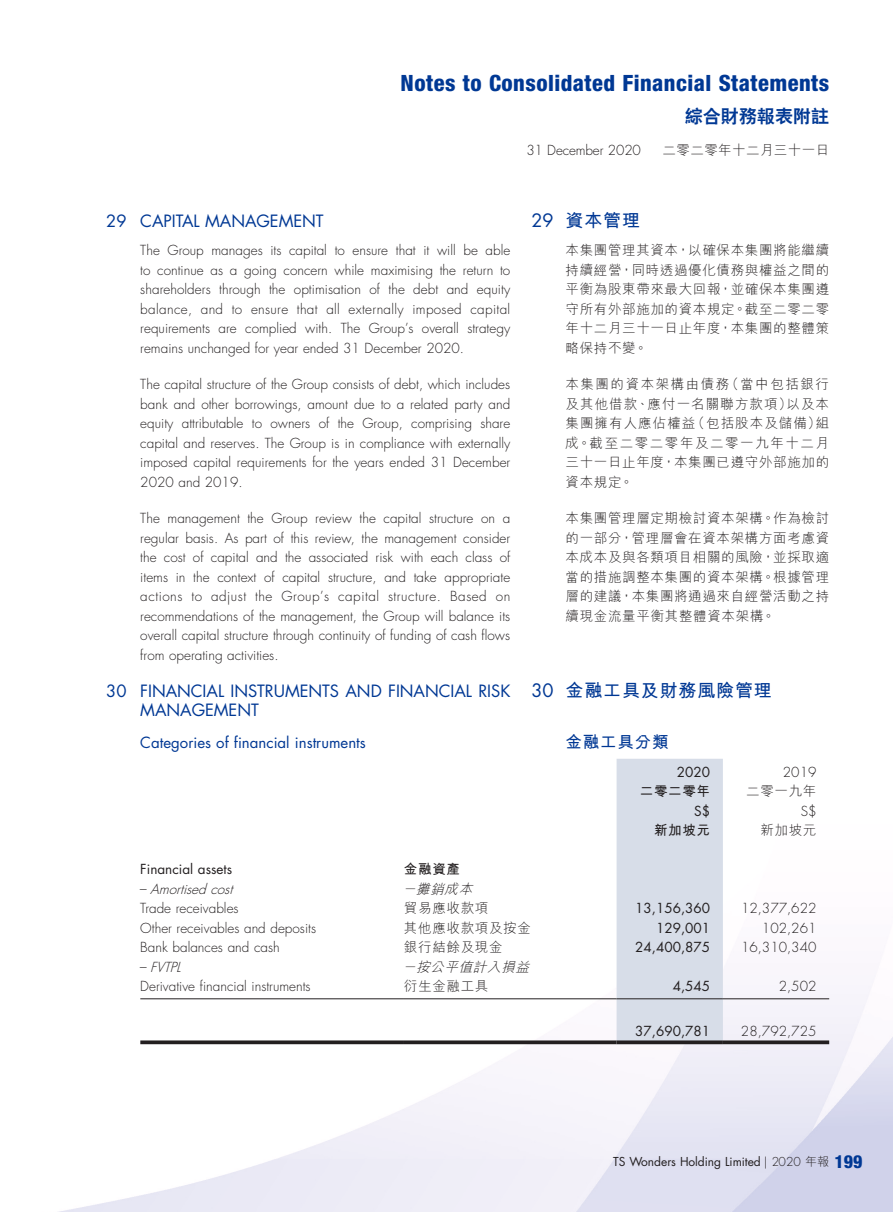
<style>
.page{position:relative;width:893px;height:1212px;background:#fff}
.page>*{position:absolute;margin:0;border:0;box-sizing:border-box;transform-origin:0 0}
.t1{font:800 condensed 22.5px "Helvetica Neue LT Std";letter-spacing:.02em;color:#003894}
.t2{font:700 18px "M Hei HK";letter-spacing:.045em;color:#003894}
.t3{font:800 18px "C Hei 2 HK";letter-spacing:.005em;color:#003894}
.t4{font:16.5px/19.5px "Futura Std";letter-spacing:-.005em;color:#003894}
.t5{font:700 16.5px "M Hei HK";letter-spacing:.05em;color:#003894}
.t6{font:15px "Futura Std";color:#003894}
.t7{font:300 13.5px/19.5px "Futura Std";color:#231f20;text-align:justify}
.t8{font:300 13.5px/19.5px "M Hei HK";letter-spacing:.05em;color:#231f20;text-align:justify}
.t9{font:13.5px "Futura Std";color:#231f20}
.t10{font:italic 300 13.5px "Futura Std";color:#231f20}
.t11{font:italic 300 13.5px "M Hei HK";color:#231f20}
.t12{font:700 13.5px "M Hei HK";letter-spacing:.05em;color:#231f20}
.t13{font:300 13.5px "M Hei HK";letter-spacing:.03em;color:#231f20}
.t14{font:12px "Futura Std";letter-spacing:-.005em;color:#231f20}
.s1{font-family:"Futura Std";font-weight:400}
.s2{font-weight:300}
.s3{font-family:"M Hei HK";font-weight:300}
.s4{font-family:"Helvetica Neue LT Std";font-weight:800;font-stretch:condensed;font-size:18px;color:#003894}
</style>
<div class="page">
<div style="left:617px;top:759px;width:106px;height:281px;background:#d7dde8"></div>
<hr style="left:140px;top:998px;width:264px;height:1px;background:#231f20">
<hr style="left:404px;top:998px;width:213px;height:1px;background:#231f20">
<hr style="left:617px;top:998px;width:106px;height:1px;background:#231f20">
<hr style="left:723px;top:998px;width:106px;height:1px;background:#231f20">
<svg style="left:140px;top:1040px;width:264px;height:4px"></svg>
<svg style="left:404px;top:1040px;width:213px;height:4px"></svg>
<svg style="left:617px;top:1040px;width:106px;height:4px"></svg>
<svg style="left:723px;top:1040px;width:106px;height:4px"></svg>
<h1 class="t1" style="left:401px;top:69px;width:430px">Notes to Consolidated Financial Statements</h1>
<h2 class="t3" style="left:685px;top:107px;width:146px">綜合財務報表附註</h2>
<p class="t7" style="left:526px;top:140px;width:116px">31 December 2020</p>
<p class="t13" style="left:663px;top:143px;width:168px">二零二零年十二月三十一日</p>
<p class="t4" style="left:106px;top:212px;width:219px">29 CAPITAL MANAGEMENT</p>
<p class="t7" style="left:140px;top:241px;width:371px">The Group manages its capital to ensure that it will be able to continue as a going concern while maximising the return to shareholders through the optimisation of the debt and equity balance, and to ensure that all externally imposed capital requirements are complied with. The Group’s overall strategy remains unchanged for year ended 31 December 2020.</p>
<p class="t7" style="left:140px;top:375px;width:371px">The capital structure of the Group consists of debt, which includes bank and other borrowings, amount due to a related party and equity attributable to owners of the Group, comprising share capital and reserves. The Group is in compliance with externally imposed capital requirements for the years ended 31 December 2020 and 2019.</p>
<p class="t7" style="left:140px;top:509px;width:371px">The management the Group review the capital structure on a regular basis. As part of this review, the management consider the cost of capital and the associated risk with each class of items in the context of capital structure, and take appropriate actions to adjust the Group’s capital structure. Based on recommendations of the management, the Group will balance its overall capital structure through continuity of funding of cash flows from operating activities.</p>
<p class="t4" style="left:140px;top:681px;width:372px;text-indent:-34px">30 FINANCIAL INSTRUMENTS AND FINANCIAL RISK<br>MANAGEMENT</p>
<p class="t6" style="left:140px;top:733px;width:227px">Categories of financial instruments</p>
<h2 class="t2" style="left:531px;top:208px;width:110px"><span class="s1">29</span> 資本管理</h2>
<p class="t8" style="left:566px;top:241px;width:265px">本集團管理其資本，以確保本集團將能繼續持續經營，同時透過優化債務與權益之間的平衡為股東帶來最大回報，並確保本集團遵守所有外部施加的資本規定。截至二零二零年十二月三十一日止年度，本集團的整體策略保持不變。</p>
<p class="t8" style="left:566px;top:375px;width:265px">本集團的資本架構由債務（當中包括銀行及其他借款、應付一名關聯方款項）以及本集團擁有人應佔權益（包括股本及儲備）組成。截至二零二零年及二零一九年十二月三十一日止年度，本集團已遵守外部施加的資本規定。</p>
<p class="t8" style="left:566px;top:509px;width:265px">本集團管理層定期檢討資本架構。作為檢討的一部分，管理層會在資本架構方面考慮資本成本及與各類項目相關的風險，並採取適當的措施調整本集團的資本架構。根據管理層的建議，本集團將通過來自經營活動之持續現金流量平衡其整體資本架構。</p>
<h2 class="t2" style="left:531px;top:677px;width:242px"><span class="s1">30</span> 金融工具及財務風險管理</h2>
<p class="t5" style="left:566px;top:730px;width:105px">金融工具分類</p>
<p class="t9" style="left:677px;top:763px;width:35px">2020</p>
<p class="t7" style="left:783px;top:762px;width:35px">2019</p>
<p class="t12" style="left:640px;top:781px;width:72px">二零二零年</p>
<p class="t8" style="left:746px;top:781px;width:72px">二零一九年</p>
<p class="t9" style="left:694px;top:802px;width:17px">S$</p>
<p class="t7" style="left:801px;top:801px;width:17px">S$</p>
<p class="t12" style="left:654px;top:820px;width:58px">新加坡元</p>
<p class="t8" style="left:760px;top:820px;width:58px">新加坡元</p>
<p class="t9" style="left:140px;top:860px;width:93px">Financial assets</p>
<p class="t12" style="left:404px;top:859px;width:58px">金融資產</p>
<p class="t10" style="left:139px;top:880px;width:99px">–Amortisedcost</p>
<p class="t11" style="left:403px;top:882px;width:75px">－攤銷成本</p>
<p class="t7" style="left:140px;top:899px;width:100px">Trade receivables</p>
<p class="t8" style="left:404px;top:898px;width:86px">貿易應收款項</p>
<p class="t9" style="left:635px;top:899px;width:76px">13,156,360</p>
<p class="t7" style="left:741px;top:899px;width:77px">12,377,622</p>
<p class="t7" style="left:140px;top:918px;width:177px">Other receivables and deposits</p>
<p class="t8" style="left:404px;top:918px;width:129px">其他應收款項及按金</p>
<p class="t9" style="left:656px;top:919px;width:56px">129,001</p>
<p class="t7" style="left:762px;top:918px;width:56px">102,261</p>
<p class="t7" style="left:140px;top:938px;width:141px">Bank balances and cash</p>
<p class="t8" style="left:404px;top:937px;width:100px">銀行結餘及現金</p>
<p class="t9" style="left:635px;top:938px;width:76px">24,400,875</p>
<p class="t7" style="left:741px;top:938px;width:77px">16,310,340</p>
<p class="t10" style="left:139px;top:958px;width:48px">–FVTPL</p>
<p class="t11" style="left:403px;top:960px;width:131px">－按公平值計入損益</p>
<p class="t7" style="left:140px;top:977px;width:172px">Derivative financial instruments</p>
<p class="t8" style="left:404px;top:976px;width:86px">衍生金融工具</p>
<p class="t9" style="left:673px;top:977px;width:39px">4,545</p>
<p class="t7" style="left:779px;top:977px;width:39px">2,502</p>
<p class="t9" style="left:635px;top:1022px;width:76px">37,690,781</p>
<p class="t7" style="left:741px;top:1022px;width:77px">28,792,725</p>
<p class="t14" style="left:613px;top:1154px;width:251px">TS Wonders Holding Limited <span class="s2">| 2020</span> <span class="s3">年報</span> <span class="s4">199</span></p>
</div>
